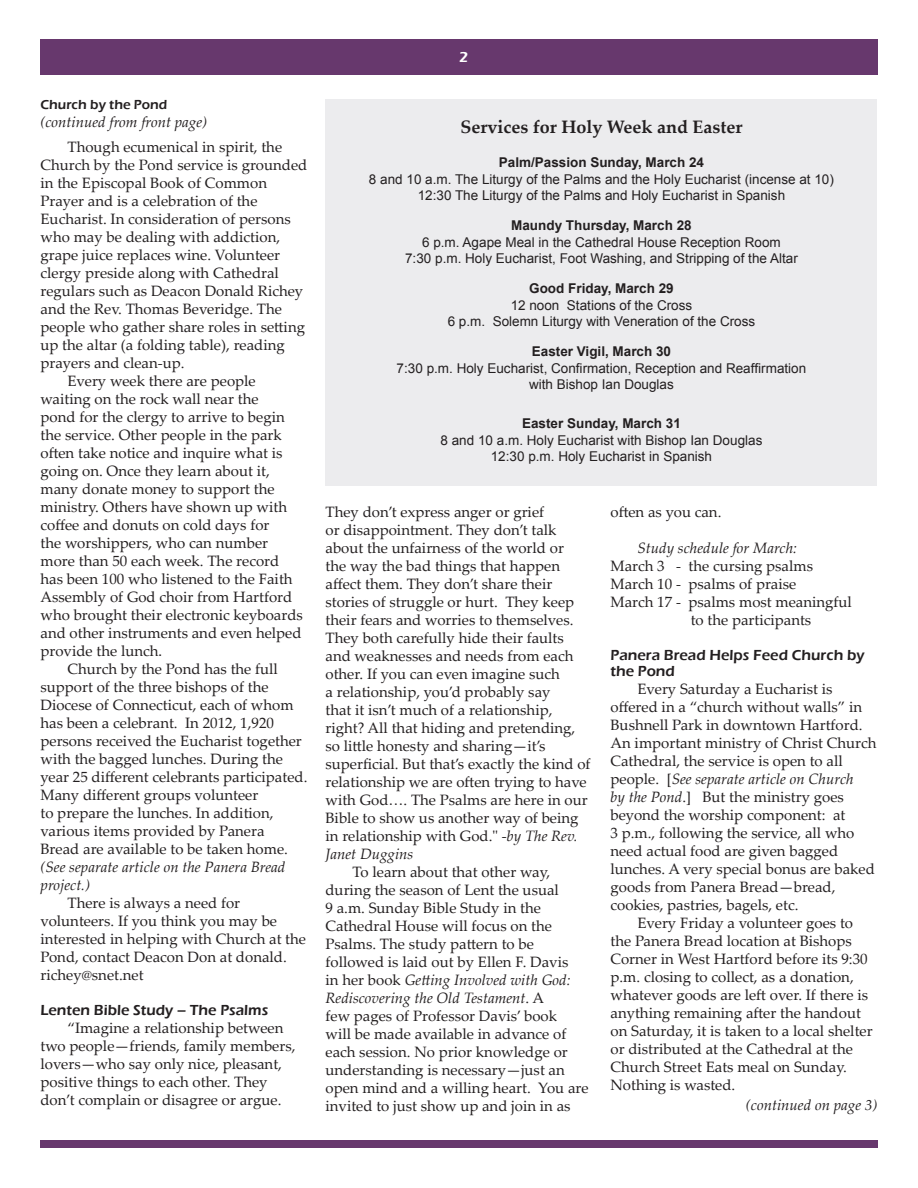
<style>
.page{position:relative;width:918px;height:1188px;background:#fff}
.page>*{position:absolute;margin:0;border:0;box-sizing:border-box;transform-origin:0 0}
.Article_Heading{font:700 18px "Palatino Linotype";color:#231f20}
.Body_text{font:15px/18px "Palatino Linotype";color:#231f20}
.Body_text_no_indent{font:15px/18px "Palatino Linotype";color:#231f20}
.Article_Heading-2{font:600 15px/16.5px "Eras ITC";color:#231f20}
.Body_text_no_indent-2{font:italic 15px "Palatino Linotype";color:#231f20}
.Body_text-2{font:italic 15px "Palatino Linotype";color:#231f20}
.Article_Heading-3{font:600 15px "Eras ITC";color:#fff}
.Body_text_no_indent-3{font:13.5px/16.5px "Arial";color:#231f20;text-align:center}
.Body_text_no_indent-4{font:700 13.5px "Arial";color:#231f20}
.Article_Heading-4{font:600 13.5px "Eras ITC";color:#231f20}
.s1{font-family:"Franklin Gothic";font-size:14.25px}
.s2{font-style:italic}
</style>
<div class="page">
<div style="left:40px;top:39px;width:838px;height:36px;background:#67386d"></div>
<div style="left:40px;top:1141px;width:838px;height:7px;background:#67386d"></div>
<div style="left:326px;top:99px;width:552px;height:387px;background:#ececee"></div>
<p class="Article_Heading-3" style="left:459px;top:49px;width:11px">2</p>
<p class="Article_Heading-4" style="left:40px;top:96px;width:128px">Church by the Pond</p>
<p class="Body_text_no_indent-2" style="left:40px;top:111px;width:168px">(continued from front page)</p>
<p class="Article_Heading" style="left:460px;top:114px;width:284px">Services for Holy Week and Easter</p>
<p class="Body_text_no_indent-4" style="left:499px;top:154px;width:207px">Palm/Passion Sunday, March 24</p>
<p class="Body_text_no_indent-3" style="left:369px;top:171px;width:466px">8 and 10 a.m. The Liturgy of the Palms and the Holy Eucharist (incense at 10)</p>
<p class="Body_text_no_indent-3" style="left:418px;top:187px;width:369px">12:30 The Liturgy of the Palms and Holy Eucharist in Spanish</p>
<p class="Body_text_no_indent-4" style="left:511px;top:217px;width:182px">Maundy Thursday, March 28</p>
<p class="Body_text_no_indent-3" style="left:422px;top:234px;width:360px">6 p.m. Agape Meal in the Cathedral House Reception Room</p>
<p class="Body_text_no_indent-3" style="left:405px;top:250px;width:394px">7:30 p.m. Holy Eucharist, Foot Washing, and Stripping of the Altar</p>
<p class="Body_text_no_indent-4" style="left:529px;top:280px;width:146px">Good Friday, March 29</p>
<p class="Body_text_no_indent-3" style="left:511px;top:297px;width:183px">12 noon Stations of the Cross</p>
<p class="Body_text_no_indent-3" style="left:448px;top:313px;width:309px">6 p.m. Solemn Liturgy with Veneration of the Cross</p>
<p class="Body_text_no_indent-4" style="left:532px;top:343px;width:141px">Easter Vigil, March 30</p>
<p class="Body_text_no_indent-3" style="left:397px;top:360px;width:411px">7:30 p.m. Holy Eucharist, Confirmation, Reception and Reaffirmation with Bishop Ian Douglas</p>
<p class="Body_text_no_indent-4" style="left:522px;top:414px;width:160px">Easter Sunday, March 31</p>
<p class="Body_text_no_indent-3" style="left:441px;top:432px;width:323px">8 and 10 a.m. Holy Eucharist with Bishop Ian Douglas</p>
<p class="Body_text_no_indent-3" style="left:491px;top:448px;width:223px">12:30 p.m. Holy Eucharist in Spanish</p>
<p class="Body_text" style="left:40px;top:138px;width:268px;text-indent:27px">Though ecumenical in spirit, the Church by the Pond service is grounded in the Episcopal Book of Common Prayer and is a celebration of the Eucharist. In consideration of persons who may be dealing with addiction, grape juice replaces wine. Volunteer clergy preside along with Cathedral regulars such as Deacon Donald Richey and the Rev. Thomas Beveridge. The people who gather share roles in setting up the altar (a folding table), reading prayers and clean-up.</p>
<p class="Body_text" style="left:40px;top:372px;width:264px;text-indent:27px">Every week there are people waiting on the rock wall near the<br>pond for the clergy to arrive to begin the service. Other people in the park often take notice and inquire what is going on. Once they learn about it, many donate money to support the ministry. Others have shown up with coffee and donuts on cold days for<br>the worshippers, who can number more than 50 each week. The record has been 100 who listened to the Faith Assembly of God choir from Hartford who brought their electronic keyboards and other instruments and even helped provide the lunch<span class="s1">.</span></p>
<p class="Body_text" style="left:40px;top:660px;width:268px;text-indent:27px">Church by the Pond has the full support of the three bishops of the Diocese of Connecticut, each of whom has been a celebrant. In 2012, 1,920 persons received the Eucharist together with the bagged lunches. During the year 25 different celebrants participated.<br>Many different groups volunteer<br>to prepare the lunches. In addition, various items provided by Panera<br>Bread are available to be taken home. <span class="s2">(See separate article on the Panera Bread project.)</span></p>
<p class="Body_text" style="left:40px;top:894px;width:267px;text-indent:27px">There is always a need for volunteers. If you think you may be interested in helping with Church at the<br>Pond, contact Deacon Don at donald. richey@snet.net</p>
<p class="Article_Heading-2" style="left:40px;top:1002px;width:229px">Lenten Bible Study – The Psalms</p>
<p class="Body_text" style="left:40px;top:1018px;width:257px;text-indent:27px">“Imagine a relationship between two people—friends, family members, lovers—who say only nice, pleasant, positive things to each other. They don’t complain or disagree or argue.</p>
<p class="Body_text" style="left:326px;top:503px;width:267px">They don’t express anger or grief<br>or disappointment. They don’t talk about the unfairness of the world or<br>the way the bad things that happen affect them. They don’t share their stories of struggle or hurt. They keep their fears and worries to themselves.<br>They both carefully hide their faults and weaknesses and needs from each other. If you can even imagine such<br>a relationship, you’d probably say<br>that it isn’t much of a relationship, right? All that hiding and pretending, so little honesty and sharing—it’s superficial. But that’s exactly the kind of relationship we are often trying to have with God…. The Psalms are here in our Bible to show us another way of being in relationship with God." -<span class="s2">by The Rev.<br>Janet Duggins</span></p>
<p class="Body_text" style="left:326px;top:863px;width:265px;text-indent:27px">To learn about that other way, during the season of Lent the usual<br>9 a.m. Sunday Bible Study in the Cathedral House will focus on the Psalms. The study pattern to be followed is laid out by Ellen F. Davis<br>in her book <span class="s2">Getting Involved with God:<br>Rediscovering the Old Testament</span>. A<br>few pages of Professor Davis’ book<br>will be made available in advance of each session. No prior knowledge or understanding is necessary—just an open mind and a willing heart. You are invited to just show up and join in as</p>
<p class="Body_text" style="left:610px;top:503px;width:112px">often as you can.</p>
<p class="Body_text-2" style="left:638px;top:537px;width:161px">Study schedule for March:</p>
<p class="Body_text_no_indent" style="left:610px;top:557px;width:204px">March 3 - the cursing psalms</p>
<p class="Body_text_no_indent" style="left:610px;top:575px;width:187px">March 10 - psalms of praise</p>
<p class="Body_text_no_indent" style="left:691px;top:593px;width:163px;text-indent:-80px">March 17 - psalms most meaningful to the participants</p>
<p class="Article_Heading-2" style="left:610px;top:647px;width:256px">Panera Bread Helps Feed Church by the Pond</p>
<p class="Body_text" style="left:610px;top:680px;width:267px;text-indent:27px">Every Saturday a Eucharist is offered in a “church without walls” in Bushnell Park in downtown Hartford.<br>An important ministry of Christ Church Cathedral, the service is open to all people. [<span class="s2">See separate article on Church<br>by the Pond</span>.] But the ministry goes beyond the worship component: at<br>3 p.m., following the service, all who need actual food are given bagged lunches. A very special bonus are baked goods from Panera Bread—bread, cookies, pastries, bagels, etc.</p>
<p class="Body_text" style="left:610px;top:914px;width:264px;text-indent:27px">Every Friday a volunteer goes to the Panera Bread location at Bishops Corner in West Hartford before its 9:30 p.m. closing to collect, as a donation, whatever goods are left over. If there is anything remaining after the handout on Saturday, it is taken to a local shelter or distributed at the Cathedral at the Church Street Eats meal on Sunday.<br>Nothing is wasted.</p>
<p class="Body_text_no_indent-2" style="left:746px;top:1095px;width:133px">(continued on page 3)</p>
</div>
